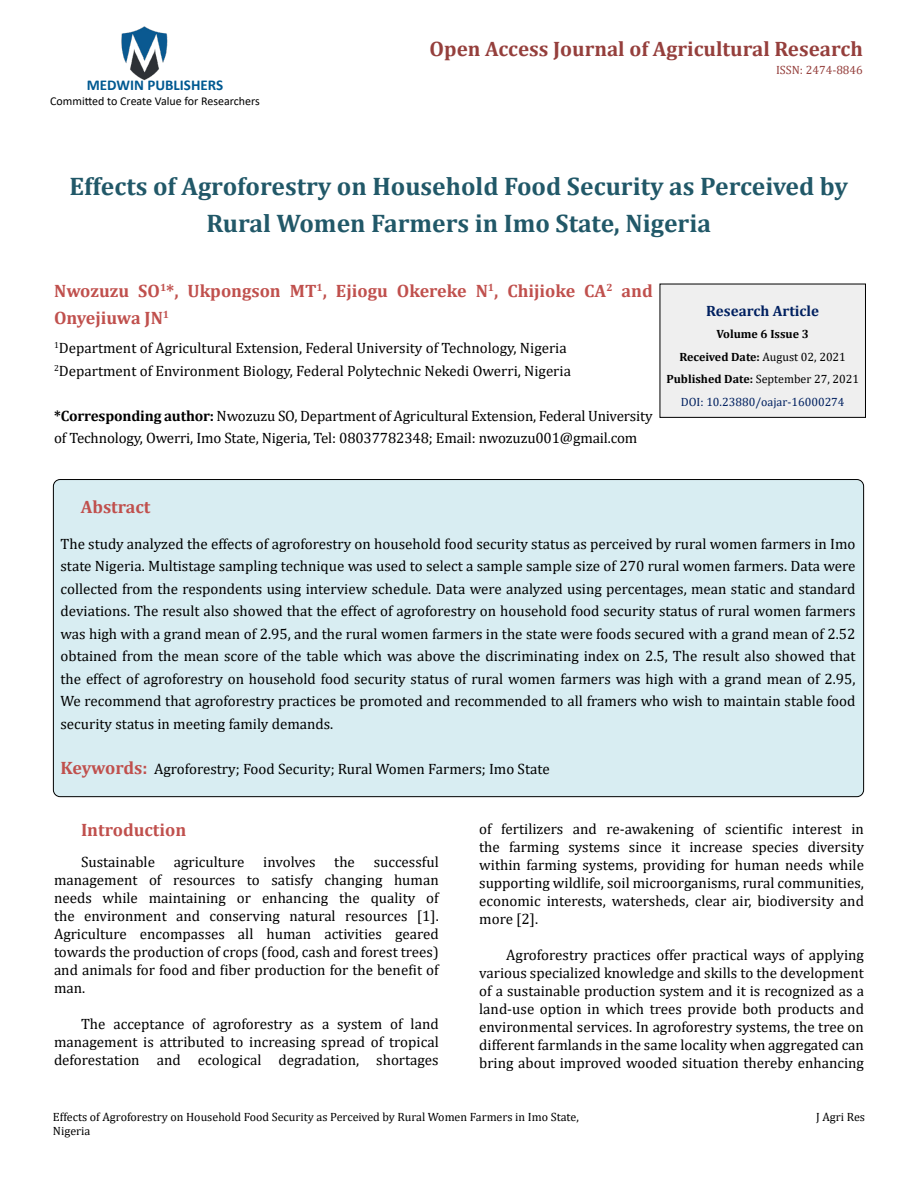
<style>
.page{position:relative;width:918px;height:1188px;background:#fff}
.page>*{position:absolute;margin:0;border:0;box-sizing:border-box;transform-origin:0 0}
.t1{font:700 25.5px/37.5px "Cambria";color:#215868;text-align:center}
.t2{font:700 21px "Cambria";color:#953f3c}
.t3{font:700 18px/27px "Cambria";color:#c0504d}
.t4{font:15px/18px "Cambria";color:#000;text-align:justify}
.t5{font:700 15px "Calibri";color:#005991}
.t6{font:700 15px "Cambria";color:#002060}
.t7{font:12px/14.4px "Cambria";color:#000}
.t8{font:700 12px/22.5px "Cambria";color:#000;text-align:center}
.t9{font:12px "Calibri";color:#000}
.t10{font:12px "Cambria";color:#953f3c}
.s1{font-weight:700}
.s2{font-weight:400}
.s3{font-weight:400;color:#002060}
.s4{font-weight:700;font-size:18px;color:#c0504d}
</style>
<div class="page">
<img style="left:121px;top:26px;width:47px;height:55px">
<div style="left:660px;top:284px;width:205px;height:133px;background:#efefef"></div>
<div style="left:660px;top:284px;width:206px;height:134px;border:1px solid #000"></div>
<div style="left:53px;top:480px;width:811px;height:317px;background:#d8edf2;border-radius:7px"></div>
<p class="t5" style="left:87px;top:75px;width:138px">MEDWIN PUBLISHERS</p>
<p class="t9" style="left:50px;top:92px;width:211px">Committed to Create Value for Researchers</p>
<h2 class="t2" style="left:430px;top:34px;width:435px">Open Access Journal of Agricultural Research</h2>
<p class="t10" style="left:776px;top:63px;width:88px">ISSN: 2474-8846</p>
<h1 class="t1" style="left:70px;top:167px;width:780px">Effects of Agroforestry on Household Food Security as Perceived by<br>Rural Women Farmers in Imo State, Nigeria</h1>
<p class="t3" style="left:54px;top:277px;width:600px">Nwozuzu SO<sup>1</sup>*, Ukpongson MT<sup>1</sup>, Ejiogu Okereke N<sup>1</sup>, Chijioke CA<sup>2</sup> and<br>Onyejiuwa JN<sup>1</sup></p>
<p class="t4" style="left:54px;top:337px;width:518px;line-height:22.5px"><sup>1</sup>Department of Agricultural Extension, Federal University of Technology, Nigeria<br><sup>2</sup>Department of Environment Biology, Federal Polytechnic Nekedi Owerri, Nigeria</p>
<p class="t4" style="left:54px;top:404px;width:600px;line-height:22.5px"><span class="s1">*Corresponding author:</span> Nwozuzu SO, Department of Agricultural Extension, Federal University of Technology, Owerri, Imo State, Nigeria, Tel: 08037782348; Email: nwozuzu001@gmail.com</p>
<p class="t6" style="left:706px;top:300px;width:114px">Research Article</p>
<p class="t8" style="left:666px;top:322px;width:194px">Volume 6 Issue 3<br>Received Date: <span class="s2">August 02, 2021<br></span>Published Date: <span class="s2">September 27, 2021<br></span><span class="s3">DOI: 10.23880/oajar-16000274</span></p>
<p class="t3" style="left:81px;top:492px;width:71px">Abstract</p>
<p class="t4" style="left:61px;top:532px;width:797px;line-height:22.5px">The study analyzed the effects of agroforestry on household food security status as perceived by rural women farmers in Imo state Nigeria. Multistage sampling technique was used to select a sample sample size of 270 rural women farmers. Data were collected from the respondents using interview schedule. Data were analyzed using percentages, mean static and standard deviations. The result also showed that the effect of agroforestry on household food security status of rural women farmers was high with a grand mean of 2.95, and the rural women farmers in the state were foods secured with a grand mean of 2.52 obtained from the mean score of the table which was above the discriminating index on 2.5, The result also showed that the effect of agroforestry on household food security status of rural women farmers was high with a grand mean of 2.95, We recommend that agroforestry practices be promoted and recommended to all framers who wish to maintain stable food security status in meeting family demands.</p>
<p class="t4" style="left:61px;top:759px;width:491px"><span class="s4">Keywords:</span> Agroforestry; Food Security; Rural Women Farmers; Imo State</p>
<p class="t3" style="left:81px;top:816px;width:107px">Introduction</p>
<p class="t4" style="left:81px;top:853px;width:76px">Sustainable</p>
<p class="t4" style="left:54px;top:853px;width:386px;text-indent:120px">agriculture involves the successful management of resources to satisfy changing human needs while maintaining or enhancing the quality of the environment and conserving natural resources [1].<br>Agriculture encompasses all human activities geared towards the production of crops (food, cash and forest trees) and animals for food and fiber production for the benefit of man.</p>
<p class="t4" style="left:54px;top:1015px;width:386px;text-indent:27px">The acceptance of agroforestry as a system of land management is attributed to increasing spread of tropical deforestation and ecological degradation, shortages</p>
<p class="t4" style="left:479px;top:819px;width:386px">of fertilizers and re-awakening of scientific interest in the farming systems since it increase species diversity within farming systems, providing for human needs while supporting wildlife, soil microorganisms, rural communities, economic interests, watersheds, clear air, biodiversity and more [2].</p>
<p class="t4" style="left:479px;top:945px;width:386px;text-indent:27px">Agroforestry practices offer practical ways of applying various specialized knowledge and skills to the development of a sustainable production system and it is recognized as a land-use option in which trees provide both products and environmental services. In agroforestry systems, the tree on different farmlands in the same locality when aggregated can bring about improved wooded situation thereby enhancing</p>
<p class="t7" style="left:53px;top:1110px;width:527px">Effects of Agroforestry on Household Food Security as Perceived by Rural Women Farmers in Imo State,<br>Nigeria</p>
<p class="t7" style="left:816px;top:1110px;width:50px">J Agri Res</p>
</div>
